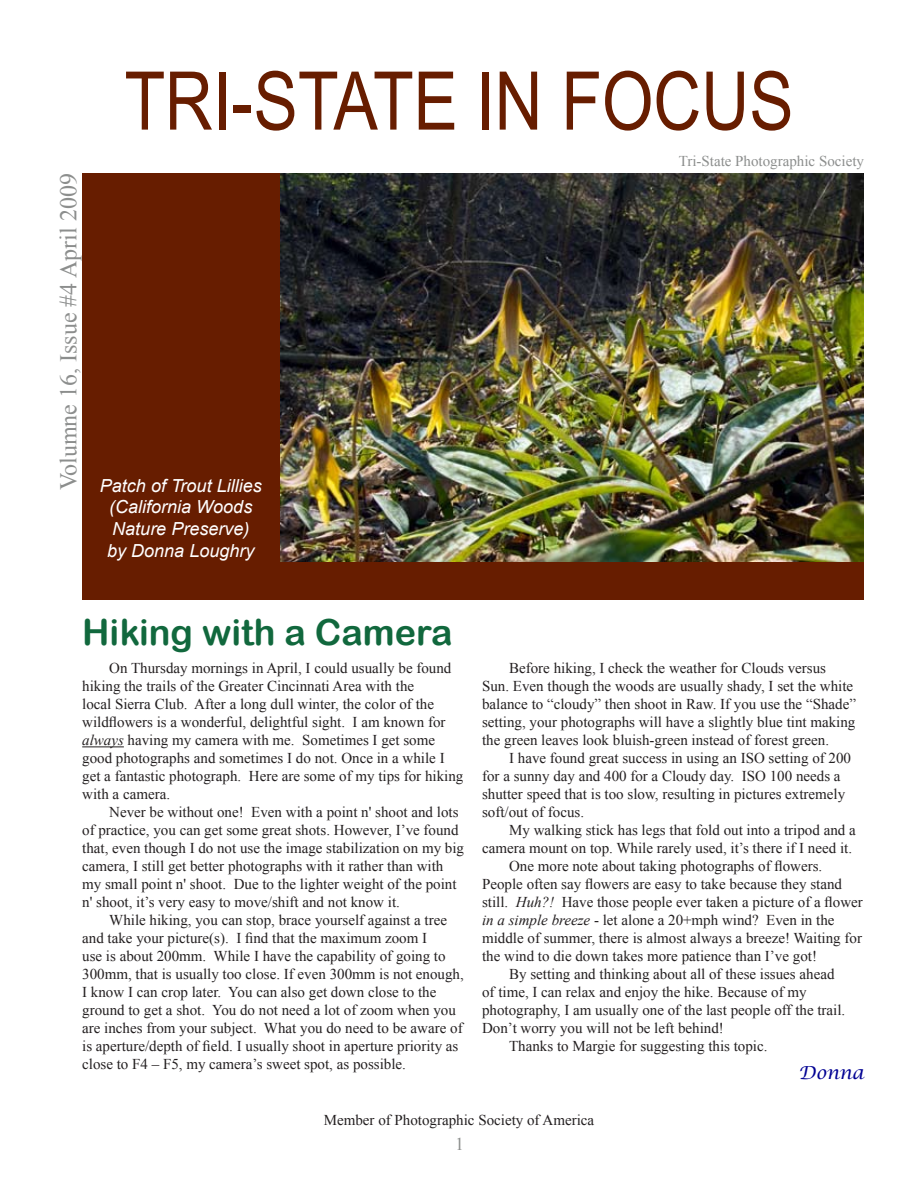
<style>
.page{position:relative;width:918px;height:1188px;background:#fff}
.page>*{position:absolute;margin:0;border:0;box-sizing:border-box;transform-origin:0 0}
.t1{font:81px "Arial Narrow";color:#671d00}
.t2{font:36px "Arial Rounded MT Bold";color:#11683d}
.t3{font:24px "Times New Roman";color:#8c8e8d}
.t4{font:italic 18px/21.6px "Arial";color:#fff;text-align:center}
.t5{font:italic 18px "Lucida Calligraphy";color:#000093}
.t6{font:18px "Times New Roman";color:#8c8e8d}
.t7{font:15px/18px "Times New Roman";color:#231f20}
.t8{font:15px "Times New Roman";color:#8c8e8d}
.s1{font-style:italic}
</style>
<div class="page">
<div style="left:82px;top:173px;width:782px;height:427px;background:#671d00"></div>
<hr style="left:82px;top:747px;width:42px;height:1px;background:#231f20">
<img style="left:281px;top:173px;width:583px;height:389px">
<h1 class="t1" style="left:124px;top:42px;width:671px">TRI-STATE IN FOCUS</h1>
<h3 class="t3" style="left:52px;top:490px;width:318px;rotate:-90deg">Volumne 16, Issue #4 April 2009</h3>
<p class="t4" style="left:100px;top:475px;width:163px">Patch of Trout Lillies (California Woods<br>Nature Preserve)<br>by Donna Loughry</p>
<p class="t8" style="left:679px;top:151px;width:187px">Tri-State Photographic Society</p>
<h2 class="t2" style="left:82px;top:611px;width:372px">Hiking with a Camera</h2>
<p class="t7" style="left:82px;top:659px;width:383px;text-indent:27px">On Thursday mornings in April, I could usually be found hiking the trails of the Greater Cincinnati Area with the<br>local Sierra Club. After a long dull winter, the color of the wildflowers is a wonderful, delightful sight. I am known for <span class="s1">always</span> having my camera with me. Sometimes I get some good photographs and sometimes I do not. Once in a while I get a fantastic photograph. Here are some of my tips for hiking with a camera.</p>
<p class="t7" style="left:82px;top:803px;width:383px;text-indent:27px">Never be without one! Even with a point n' shoot and lots of practice, you can get some great shots. However, I’ve found that, even though I do not use the image stabilization on my big camera, I still get better photographs with it rather than with my small point n' shoot. Due to the lighter weight of the point n' shoot, it’s very easy to move/shift and not know it.</p>
<p class="t7" style="left:82px;top:911px;width:383px;text-indent:27px">While hiking, you can stop, brace yourself against a tree and take your picture(s). I find that the maximum zoom I<br>use is about 200mm. While I have the capability of going to 300mm, that is usually too close. If even 300mm is not enough, I know I can crop later. You can also get down close to the ground to get a shot. You do not need a lot of zoom when you are inches from your subject. What you do need to be aware of is aperture/depth of field. I usually shoot in aperture priority as close to F4 – F5, my camera’s sweet spot, as possible.</p>
<p class="t7" style="left:482px;top:659px;width:375px;text-indent:27px">Before hiking, I check the weather for Clouds versus Sun. Even though the woods are usually shady, I set the white balance to “cloudy” then shoot in Raw. If you use the “Shade” setting, your photographs will have a slightly blue tint making the green leaves look bluish-green instead of forest green.</p>
<p class="t7" style="left:482px;top:749px;width:371px;text-indent:27px">I have found great success in using an ISO setting of 200 for a sunny day and 400 for a Cloudy day. ISO 100 needs a shutter speed that is too slow, resulting in pictures extremely soft/out of focus.</p>
<p class="t7" style="left:509px;top:821px;width:348px">My walking stick has legs that fold out into a tripod and a</p>
<p class="t7" style="left:482px;top:839px;width:372px">camera mount on top. While rarely used, it’s there if I need it.</p>
<p class="t7" style="left:509px;top:857px;width:315px">One more note about taking photographs of flowers.</p>
<p class="t7" style="left:482px;top:875px;width:361px">People often say flowers are easy to take because they stand</p>
<p class="t7" style="left:482px;top:893px;width:382px">still. <span class="s1">Huh?!</span> Have those people ever taken a picture of a flower</p>
<p class="t7" style="left:482px;top:911px;width:354px"><span class="s1">in a simple breeze</span> - let alone a 20+mph wind? Even in the</p>
<p class="t7" style="left:482px;top:929px;width:381px">middle of summer, there is almost always a breeze! Waiting for</p>
<p class="t7" style="left:482px;top:947px;width:336px">the wind to die down takes more patience than I’ve got!</p>
<p class="t7" style="left:509px;top:965px;width:327px">By setting and thinking about all of these issues ahead</p>
<p class="t7" style="left:482px;top:983px;width:326px">of time, I can relax and enjoy the hike. Because of my</p>
<p class="t7" style="left:482px;top:1001px;width:365px">photography, I am usually one of the last people off the trail.</p>
<p class="t7" style="left:482px;top:1019px;width:243px">Don’t worry you will not be left behind!</p>
<p class="t7" style="left:509px;top:1037px;width:260px">Thanks to Margie for suggesting this topic.</p>
<p class="t5" style="left:798px;top:1062px;width:67px">Donna</p>
<p class="t7" style="left:324px;top:1111px;width:272px">Member of Photographic Society of America</p>
<p class="t6" style="left:455px;top:1132px;width:10px">1</p>
</div>
